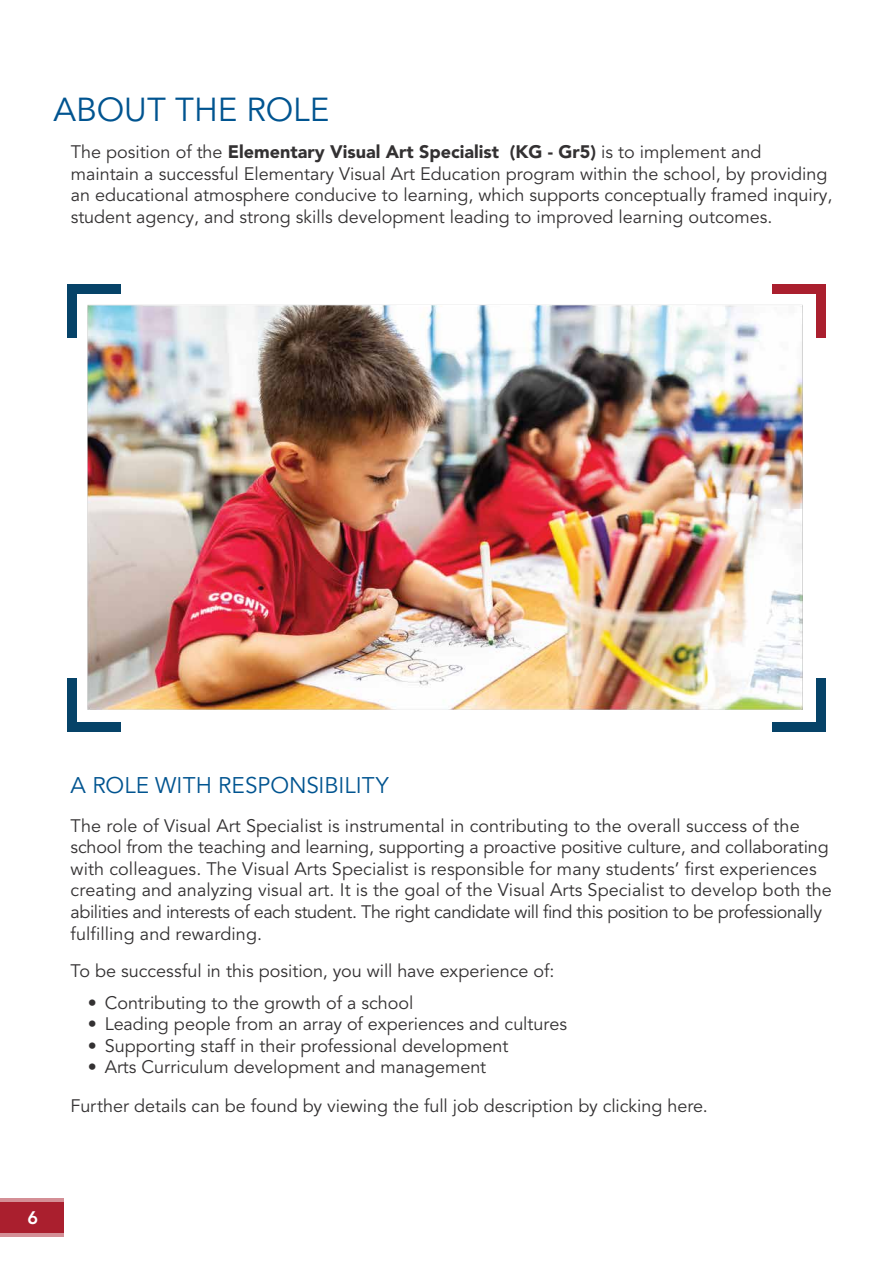
<style>
.page{position:relative;width:893px;height:1263px;background:#fff}
.page>*{position:absolute;margin:0;border:0;box-sizing:border-box;transform-origin:0 0}
.t1{font:33px "Avenir";letter-spacing:-.005em;color:#005490}
.t2{font:22.5px "Avenir";color:#005490}
.t3{font:18px/21.6px "Avenir";color:#333132}
.t4{font:800 18px "Avenir";color:#fff}
.s1{font-weight:900}
</style>
<div class="page">
<div style="left:0;top:1198px;width:64px;height:39px;background:#d48f96"></div>
<div style="left:0;top:1202px;width:64px;height:31px;background:#aa1f2e"></div>
<img style="left:85px;top:284px;width:720px;height:448px">
<div style="left:773px;top:284px;width:53px;height:9px;background:#aa1f2e"></div>
<div style="left:817px;top:284px;width:9px;height:53px;background:#aa1f2e"></div>
<div style="left:67px;top:284px;width:9px;height:53px;background:#064368"></div>
<div style="left:67px;top:284px;width:53px;height:9px;background:#064368"></div>
<div style="left:817px;top:678px;width:9px;height:53px;background:#064368"></div>
<div style="left:773px;top:722px;width:53px;height:9px;background:#064368"></div>
<div style="left:67px;top:722px;width:53px;height:9px;background:#064368"></div>
<div style="left:67px;top:678px;width:9px;height:53px;background:#064368"></div>
<h1 class="t1" style="left:54px;top:91px;width:277px">ABOUT THE ROLE</h1>
<p class="t3" style="left:71px;top:142px;width:763px">The position of the <span class="s1">Elementary Visual Art Specialist (KG - Gr5)</span> is to implement and maintain a successful Elementary Visual Art Education program within the school, by providing an educational atmosphere conducive to learning, which supports conceptually framed inquiry, student agency, and strong skills development leading to improved learning outcomes.</p>
<p class="t2" style="left:71px;top:772px;width:320px">A ROLE WITH RESPONSIBILITY</p>
<p class="t3" style="left:71px;top:815px;width:763px">The role of Visual Art Specialist is instrumental in contributing to the overall success of the school from the teaching and learning, supporting a proactive positive culture, and collaborating with colleagues. The Visual Arts Specialist is responsible for many students’ first experiences creating and analyzing visual art. It is the goal of the Visual Arts Specialist to develop both the abilities and interests of each student. The right candidate will find this position to be professionally fulfilling and rewarding.</p>
<p class="t3" style="left:71px;top:961px;width:485px">To be successful in this position, you will have experience of:</p>
<p class="t3" style="left:88px;top:992px;width:327px">• Contributing to the growth of a school</p>
<p class="t3" style="left:88px;top:1014px;width:481px">• Leading people from an array of experiences and cultures</p>
<p class="t3" style="left:88px;top:1035px;width:422px">• Supporting staff in their professional development</p>
<p class="t3" style="left:71px;top:1048px;width:639px;line-height:38.7px;text-indent:17px">• Arts Curriculum development and management<br>Further details can be found by viewing the full job description by clicking here.</p>
<p class="t4" style="left:27px;top:1207px;width:12px">6</p>
</div>
